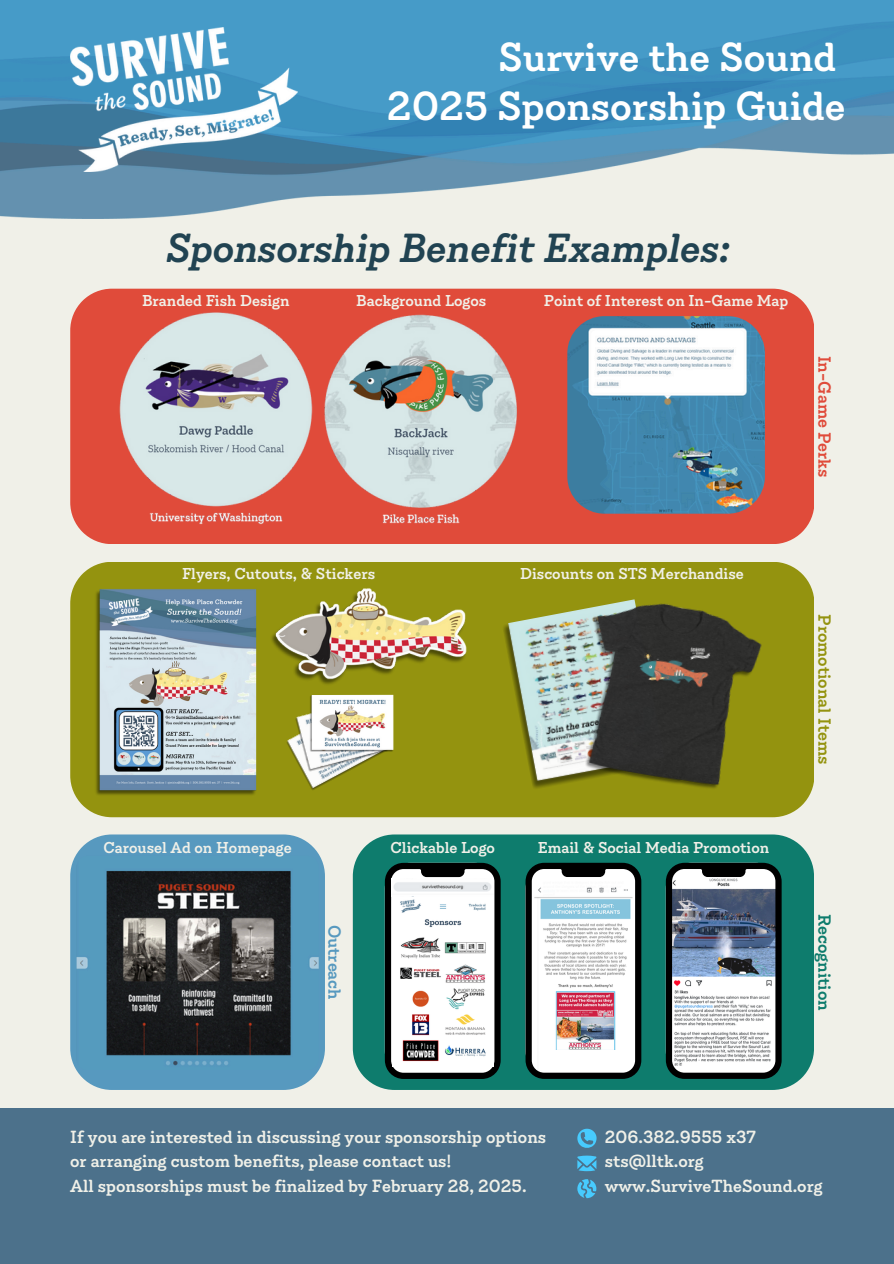
<style>
.page{position:relative;width:894px;height:1264px;background:#fff}
.page>*{position:absolute;margin:0;border:0;box-sizing:border-box;transform-origin:0 0}
.t1{font:600 45px/48.3px "Emy Slab";color:#fff;text-align:right}
.t2{font:italic 600 45px "Emy Slab";color:#214352}
.t3{font:600 19.5px/24.8px "Emy Slab";color:#f0f0e8}
.t4{font:600 19.5px "Emy Slab";color:#94930f}
.t5{font:600 19.5px "Emy Slab";color:#e04b3a}
.t6{font:600 19.5px "Emy Slab";color:#0e7c6d}
.t7{font:600 19.5px "Emy Slab";color:#5799bf}
.t8{font:600 17.4px "Emy Slab";color:#f0f0e8}
</style>
<div class="page">
<div style="left:0;top:0;width:893px;height:1263px;background:#f0f0e8"></div>
<div style="left:0;top:1107px;width:893px;height:156px;background:#4c718b"></div>
<svg style="left:577px;top:1179px;width:19px;height:19px"></svg>
<svg style="left:577px;top:1128px;width:19px;height:43px"></svg>
<img style="left:0;top:0;width:893px;height:218px">
<img style="left:70px;top:27px;width:227px;height:144px">
<div style="left:70px;top:289px;width:743px;height:255px;background:#e04b3a"></div>
<img style="left:321px;top:313px;width:199px;height:215px">
<img style="left:116px;top:309px;width:199px;height:222px">
<img style="left:567px;top:316px;width:197px;height:197px;border-radius:37px">
<div style="left:70px;top:834px;width:255px;height:255px;background:#5799bf;border-radius:42px"></div>
<img style="left:76px;top:856px;width:242px;height:213px;border-radius:11px">
<div style="left:70px;top:562px;width:743px;height:255px;background:#94930f"></div>
<img style="left:94px;top:587px;width:163px;height:211px">
<img style="left:264px;top:587px;width:211px;height:102px">
<img style="left:284px;top:701px;width:103px;height:91px">
<img style="left:293px;top:696px;width:98px;height:77px">
<img style="left:308px;top:694px;width:86px;height:58px">
<img style="left:501px;top:599px;width:52px;height:191px">
<img style="left:553px;top:582px;width:225px;height:225px">
<div style="left:353px;top:834px;width:460px;height:255px;background:#0e7c6d"></div>
<svg style="left:665px;top:862px;width:116px;height:216px;background:#8d96a1"></svg>
<svg style="left:384px;top:862px;width:116px;height:216px;background:#404a49"></svg>
<img style="left:391px;top:878px;width:102px;height:188px">
<svg style="left:525px;top:862px;width:116px;height:216px;background:#bbb8bc"></svg>
<p class="t1" style="left:387px;top:29px;width:460px">Survive the Sound<br>2025 Sponsorship Guide</p>
<p class="t2" style="left:165px;top:217px;width:565px">Sponsorship Benefit Examples:</p>
<p class="t8" style="left:142px;top:289px;width:149px">Branded Fish Design</p>
<h1 class="t8" style="left:356px;top:289px;width:131px">Background Logos</h1>
<p class="t8" style="left:543px;top:289px;width:246px">Point of Interest on In-Game Map</p>
<h1 class="t5" style="left:837px;top:355px;width:123px;rotate:90deg">In-Game Perks</h1>
<p class="t8" style="left:182px;top:561px;width:194px">Flyers, Cutouts, &amp; Stickers</p>
<p class="t8" style="left:520px;top:561px;width:225px">Discounts on STS Merchandise</p>
<p class="t8" style="left:103px;top:835px;width:190px">Carousel Ad on Homepage</p>
<p class="t7" style="left:348px;top:924px;width:76px;rotate:90deg">Outreach</p>
<p class="t8" style="left:390px;top:835px;width:106px">Clickable Logo</p>
<h2 class="t8" style="left:537px;top:835px;width:233px">Email &amp; Social Media Promotion</h2>
<p class="t4" style="left:837px;top:614px;width:151px;rotate:90deg">Promotional Items</p>
<p class="t6" style="left:837px;top:913px;width:98px;rotate:90deg">Recognition</p>
<h2 class="t3" style="left:70px;top:1122px;width:477px">If you are interested in discussing your sponsorship options or arranging custom benefits, please contact us!<br>All sponsorships must be finalized by February 28, 2025.</h2>
<p class="t3" style="left:604px;top:1122px;width:219px">206.382.9555 x37 sts@lltk.org www.SurviveTheSound.org</p>
</div>
